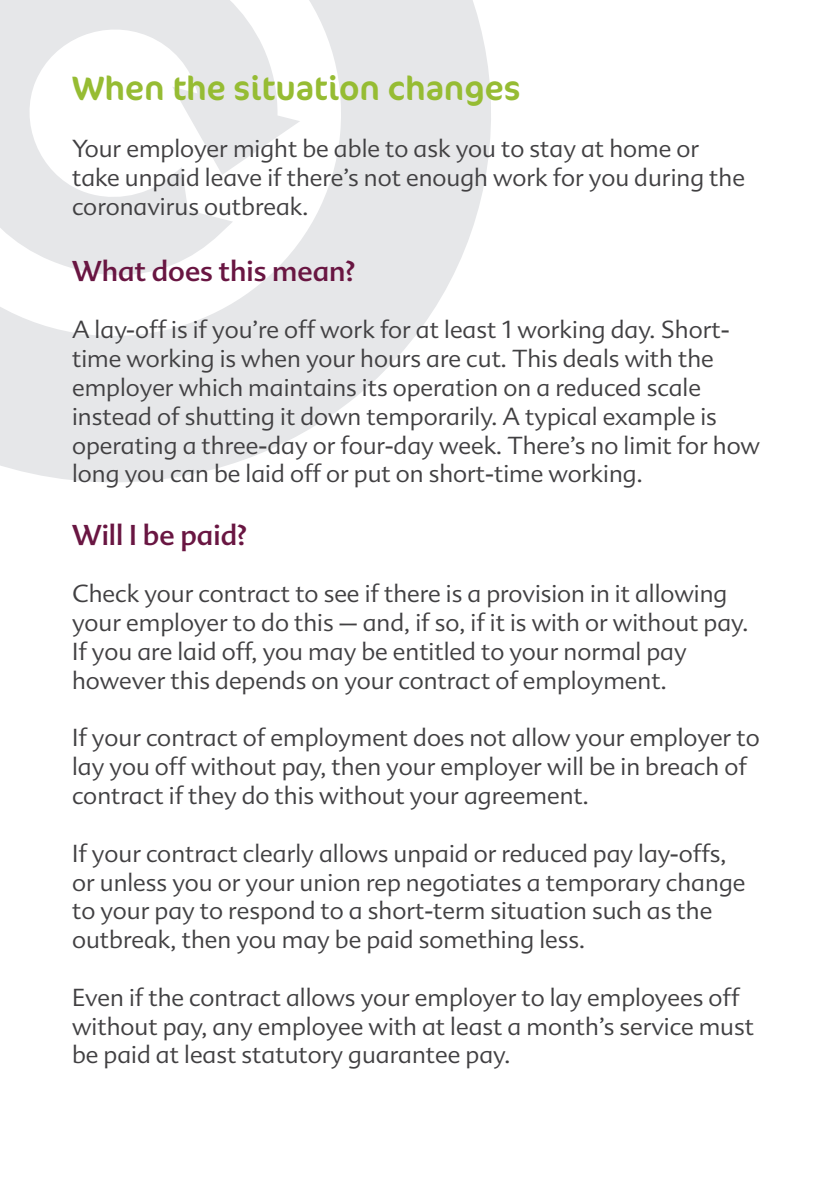
<style>
.page{position:relative;width:840px;height:1191px;background:#fff}
.page>*{position:absolute;margin:0;border:0;box-sizing:border-box;transform-origin:0 0}
.t1{font:34px "Cocon Pro";color:#96bc33}
.t2{font:28px "Advert OT";color:#691642}
.t3{font:300 24px/28.8px "Advert OT";color:#414042}
</style>
<div class="page">
<svg style="left:0;top:0;width:491px;height:482px;fill:#e6e7e9"></svg>
<svg style="left:0;top:0;width:300px;height:275px;fill:#e6e7e9"></svg>
<p class="t1" style="left:72px;top:65px;width:449px">When the situation changes</p>
<p class="t3" style="left:72px;top:135px;width:674px">Your employer might be able to ask you to stay at home or take unpaid leave if there’s not enough work for you during the coronavirus outbreak.</p>
<p class="t2" style="left:72px;top:253px;width:284px">What does this mean?</p>
<p class="t3" style="left:72px;top:315px;width:689px">A lay-off is if you’re off work for at least 1 working day. Short&shy;time working is when your hours are cut. This deals with the employer which maintains its operation on a reduced scale instead of shutting it down temporarily. A typical example is operating a three-day or four-day week. There’s no limit for how long you can be laid off or put on short-time working.</p>
<p class="t2" style="left:72px;top:517px;width:176px">Will I be paid?</p>
<p class="t3" style="left:72px;top:579px;width:677px">Check your contract to see if there is a provision in it allowing your employer to do this – and, if so, if it is with or without pay.</p>
<p class="t3" style="left:72px;top:637px;width:616px">If you are laid off, you may be entitled to your normal pay however this depends on your contract of employment.</p>
<p class="t3" style="left:72px;top:723px;width:688px">If your contract of employment does not allow your employer to lay you off without pay, then your employer will be in breach of contract if they do this without your agreement.</p>
<p class="t3" style="left:72px;top:839px;width:674px">If your contract clearly allows unpaid or reduced pay lay-offs, or unless you or your union rep negotiates a temporary change to your pay to respond to a short-term situation such as the outbreak, then you may be paid something less.</p>
<p class="t3" style="left:72px;top:983px;width:683px">Even if the contract allows your employer to lay employees off without pay, any employee with at least a month’s service must be paid at least statutory guarantee pay.</p>
</div>
